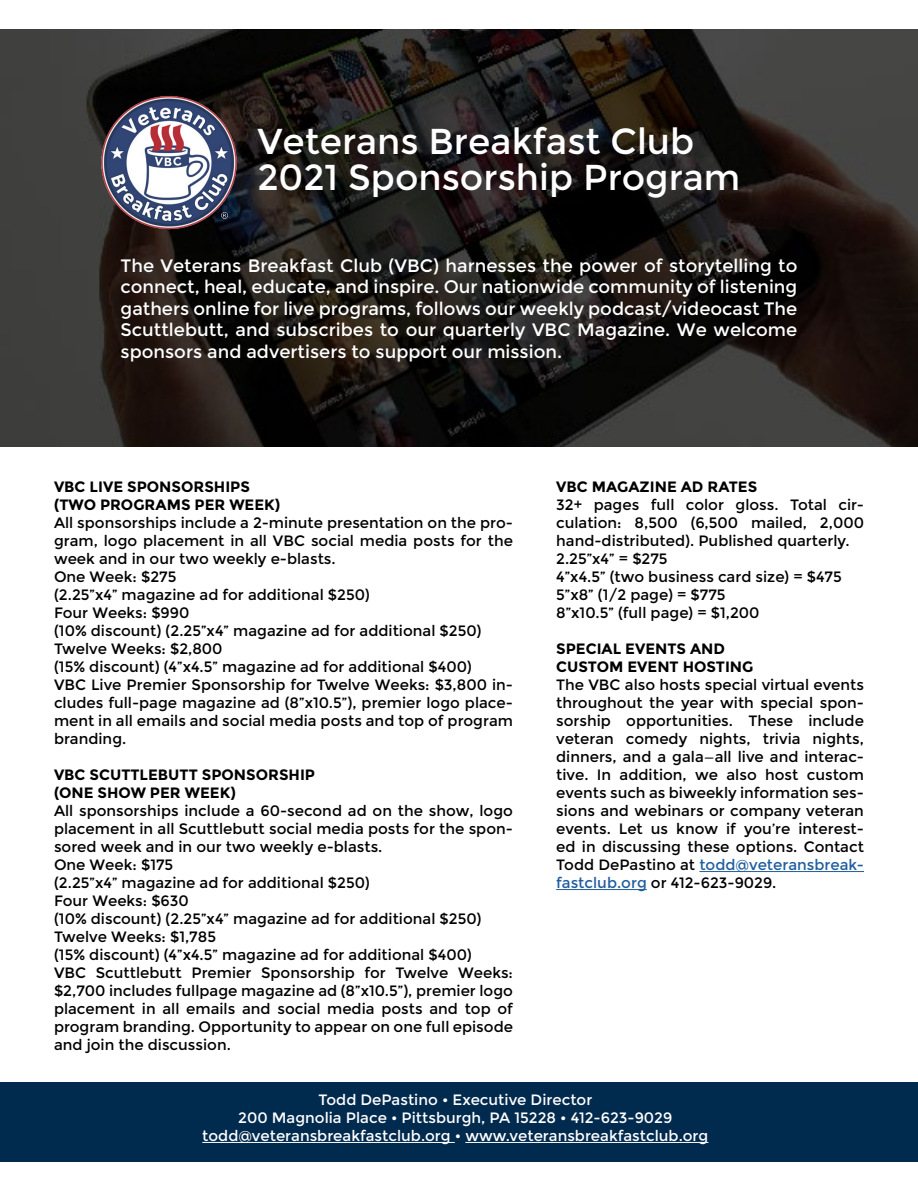
<style>
.page{position:relative;width:918px;height:1188px;background:#fff}
.page>*{position:absolute;margin:0;border:0;box-sizing:border-box;transform-origin:0 0}
.t1{font:36px/36px "Montserrat";color:#fff}
.t2{font:18px/21.6px "Montserrat";color:#fff;text-align:justify}
.t3{font:15px/18px "Montserrat";color:#000}
.t4{font:15px/18px "Montserrat";color:#fff;text-align:center}
.t5{font:700 15px/18px "Montserrat";color:#000}
.s1{color:#215e9e}
</style>
<div class="page">
<img style="left:0;top:29px;width:918px;height:417px">
<img style="left:93px;top:87px;width:151px;height:151px">
<div style="left:0;top:1082px;width:918px;height:79px;background:#002a4e"></div>
<hr style="left:699px;top:871px;width:165px;height:1px;background:#215e9e">
<hr style="left:556px;top:889px;width:91px;height:1px;background:#215e9e">
<hr style="left:202px;top:1142px;width:253px;height:1px;background:#fff">
<hr style="left:465px;top:1142px;width:243px;height:1px;background:#fff">
<h1 class="t1" style="left:257px;top:124px;width:485px">Veterans Breakfast Club<br>2021 Sponsorship Program</h1>
<p class="t2" style="left:121px;top:255px;width:678px">The Veterans Breakfast Club (VBC) harnesses the power of storytelling to connect, heal, educate, and inspire. Our nationwide community of listening gathers online for live programs, follows our weekly podcast/videocast The Scuttlebutt, and subscribes to our quarterly VBC Magazine. We welcome sponsors and advertisers to support our mission.</p>
<p class="t5" style="left:54px;top:478px;width:228px">VBC LIVE SPONSORSHIPS (TWO PROGRAMS PER WEEK)</p>
<p class="t3" style="left:54px;top:514px;width:461px">All sponsorships include a 2-minute presentation on the pro&shy;gram, logo placement in all VBC social media posts for the week and in our two weekly e-blasts.<br>One Week: $275<br>(2.25”x4” magazine ad for additional $250)<br>Four Weeks: $990<br>(10% discount) (2.25”x4” magazine ad for additional $250)<br>Twelve Weeks: $2,800<br>(15% discount) (4”x4.5” magazine ad for additional $400)<br>VBC Live Premier Sponsorship for Twelve Weeks: $3,800 in&shy;cludes full-page magazine ad (8”x10.5”), premier logo place&shy;ment in all emails and social media posts and top of program branding.</p>
<p class="t5" style="left:54px;top:766px;width:263px">VBC SCUTTLEBUTT SPONSORSHIP (ONE SHOW PER WEEK)</p>
<p class="t3" style="left:54px;top:802px;width:461px">All sponsorships include a 60-second ad on the show, logo placement in all Scuttlebutt social media posts for the spon&shy;sored week and in our two weekly e-blasts.<br>One Week: $175<br>(2.25”x4” magazine ad for additional $250)<br>Four Weeks: $630<br>(10% discount) (2.25”x4” magazine ad for additional $250)<br>Twelve Weeks: $1,785<br>(15% discount) (4”x4.5” magazine ad for additional $400)<br>VBC Scuttlebutt Premier Sponsorship for Twelve Weeks: $2,700 includes fullpage magazine ad (8”x10.5”), premier logo placement in all emails and social media posts and top of program branding. Opportunity to appear on one full episode and join the discussion.</p>
<p class="t5" style="left:556px;top:478px;width:203px">VBC MAGAZINE AD RATES</p>
<p class="t3" style="left:556px;top:496px;width:309px">32+ pages full color gloss. Total cir&shy;culation: 8,500 (6,500 mailed, 2,000 hand-distributed). Published quarterly.<br>2.25”x4” = $275<br>4”x4.5” (two business card size) = $475<br>5”x8” (1/2 page) = $775<br>8”x10.5” (full page) = $1,200</p>
<p class="t5" style="left:556px;top:640px;width:199px">SPECIAL EVENTS AND<br>CUSTOM EVENT HOSTING</p>
<p class="t3" style="left:556px;top:676px;width:309px;text-align:justify">The VBC also hosts special virtual events throughout the year with special spon&shy;sorship opportunities. These include veteran comedy nights, trivia nights, dinners, and a gala—all live and interac&shy;tive. In addition, we also host custom events such as biweekly information ses&shy;sions and webinars or company veteran events. Let us know if you’re interest&shy;ed in discussing these options. Contact Todd DePastino at <span class="s1">todd@veteransbreak&shy;fastclub.org</span> or 412-623-9029.</p>
<p class="t4" style="left:202px;top:1091px;width:508px">Todd DePastino • Executive Director<br>200 Magnolia Place • Pittsburgh, PA 15228 • 412-623-9029 todd@veteransbreakfastclub.org • www.veteransbreakfastclub.org</p>
</div>
